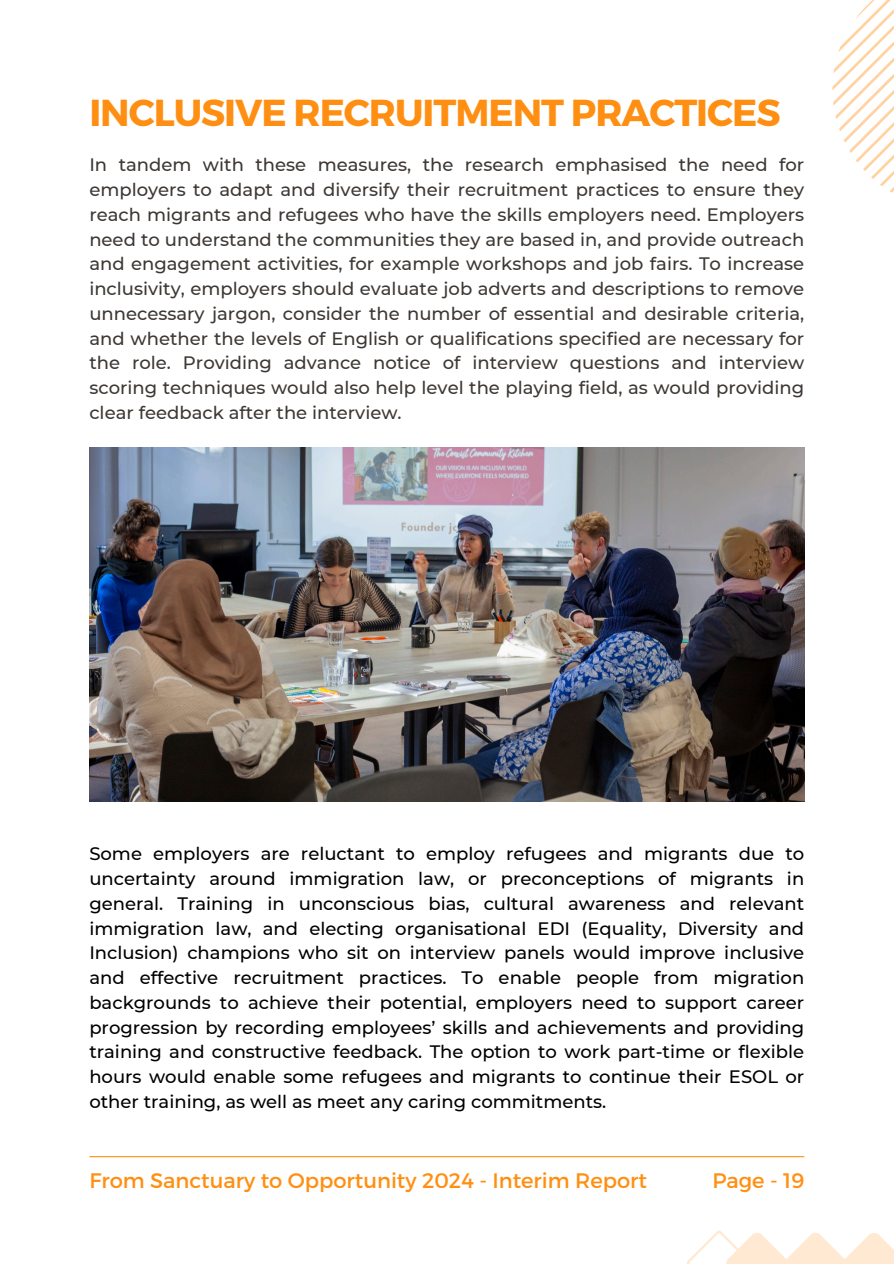
<style>
.page{position:relative;width:894px;height:1264px;background:#fff}
.page>*{position:absolute;margin:0;border:0;box-sizing:border-box;transform-origin:0 0}
.t1{font:700 37.5px "Montserrat";letter-spacing:-.025em;color:#ff8f12}
.t2{font:21px "Montserrat";color:#ff8f12}
.t3{font:500 18px/24.8px "Montserrat";color:#3d3834;text-align:justify}
.t4{font:500 18px/24.8px "Montserrat";color:#000;text-align:justify}
</style>
<div class="page">
<svg style="left:832px;top:0;width:61px;height:193px"></svg>
<svg style="left:687px;top:1230px;width:206px;height:33px"></svg>
<hr style="left:89px;top:1156px;width:715px;height:1px;background:#ff8f12">
<img style="left:89px;top:447px;width:715px;height:354px">
<h1 class="t1" style="left:89px;top:88px;width:692px">INCLUSIVE RECRUITMENT PRACTICES</h1>
<p class="t3" style="left:89px;top:152px;width:716px">In tandem with these measures, the research emphasised the need for employers to adapt and diversify their recruitment practices to ensure they reach migrants and refugees who have the skills employers need. Employers need to understand the communities they are based in, and provide outreach and engagement activities, for example workshops and job fairs. To increase inclusivity, employers should evaluate job adverts and descriptions to remove unnecessary jargon, consider the number of essential and desirable criteria, and whether the levels of English or qualifications specified are necessary for the role. Providing advance notice of interview questions and interview scoring techniques would also help level the playing field, as would providing clear feedback after the interview.</p>
<h2 class="t4" style="left:89px;top:841px;width:716px">Some employers are reluctant to employ refugees and migrants due to uncertainty around immigration law, or preconceptions of migrants in general. Training in unconscious bias, cultural awareness and relevant immigration law, and electing organisational EDI (Equality, Diversity and Inclusion) champions who sit on interview panels would improve inclusive and effective recruitment practices. To enable people from migration backgrounds to achieve their potential, employers need to support career progression by recording employees’ skills and achievements and providing training and constructive feedback. The option to work part-time or flexible hours would enable some refugees and migrants to continue their ESOL or other training, as well as meet any caring commitments.</h2>
<p class="t2" style="left:89px;top:1166px;width:559px">From Sanctuary to Opportunity 2024 - Interim Report</p>
<p class="t2" style="left:712px;top:1166px;width:93px">Page - 19</p>
</div>
